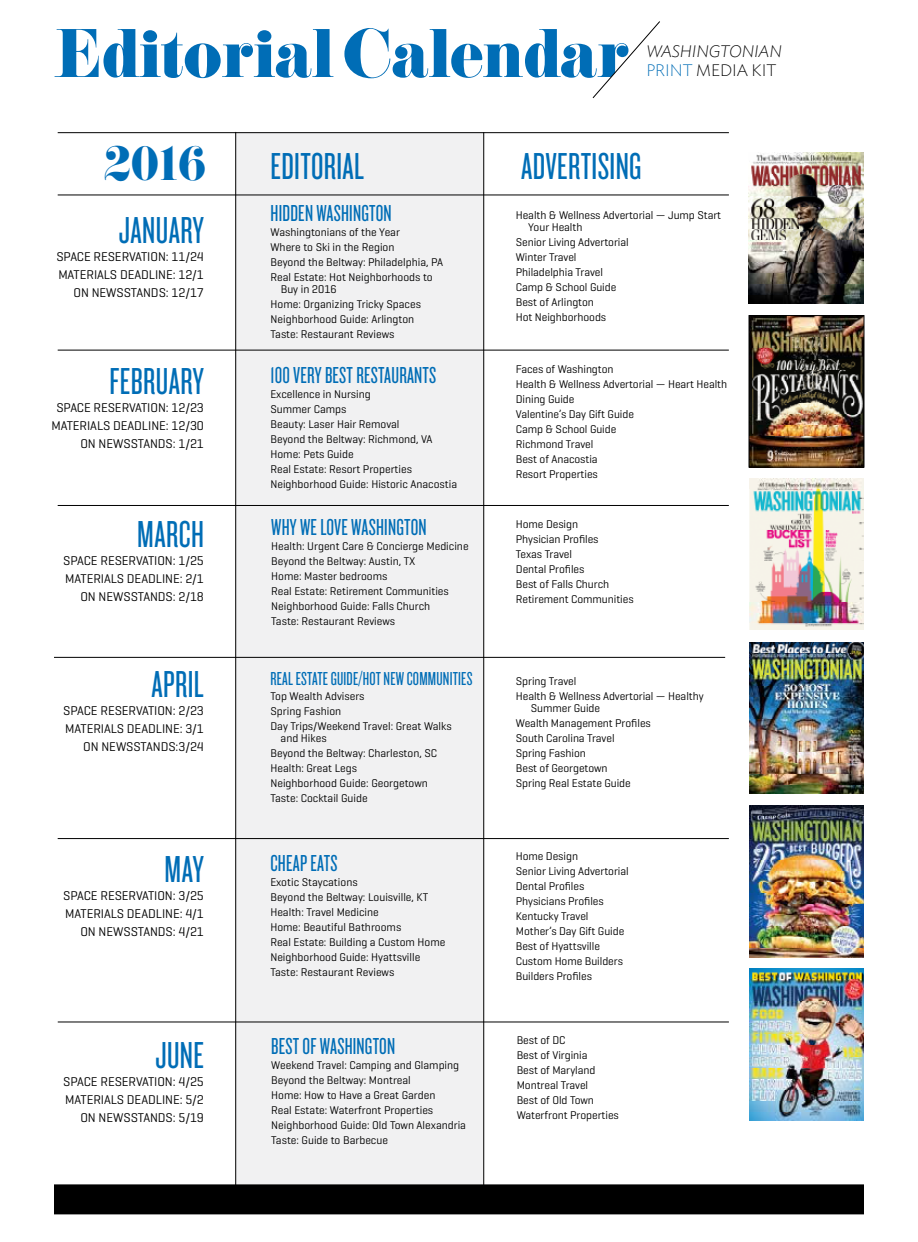
<style>
.page{position:relative;width:918px;height:1242px;background:#fff}
.page>*{position:absolute;margin:0;border:0;box-sizing:border-box;transform-origin:0 0}
.t1{font:60px "Eloquent JF";letter-spacing:-.01em;color:#006db6}
.t2{font:42px "Eloquent JF";color:#006db6}
.t3{font:39px "Knockout 27 Junior Bantamwt";letter-spacing:.01em;color:#006db6}
.t4{font:24px "Knockout 27 Junior Bantamwt";letter-spacing:.01em;color:#006db6}
.t5{font:19.5px "Knockout 27 Junior Bantamwt";letter-spacing:.01em;color:#006db6}
.t6{font:italic 200 16.5px/19.5px "Ideal Sans";color:#000}
.t7{font:12.9px/18px "Geogrotesque";letter-spacing:-.005em;color:#000;text-align:right}
.t8{font:11.4px/15px "Geogrotesque";letter-spacing:-.005em;color:#000}
.s1{font-style:normal;color:#006db6}
.s2{font-style:normal}
</style>
<div class="page">
<div style="left:236px;top:132px;width:248px;height:1067px;background:#f1f1f2"></div>
<hr style="left:483px;top:132px;width:1px;height:1067px;background:#000">
<div style="left:54px;top:1184px;width:810px;height:30px;background:#000"></div>
<hr style="left:58px;top:132px;width:671px;height:1px;background:#000">
<svg style="left:592px;top:21px;width:68px;height:78px"></svg>
<hr style="left:58px;top:195px;width:671px;height:1px;background:#000">
<hr style="left:235px;top:132px;width:1px;height:1067px;background:#000">
<hr style="left:58px;top:350px;width:671px;height:1px;background:#000">
<hr style="left:58px;top:505px;width:671px;height:1px;background:#000">
<hr style="left:54px;top:657px;width:671px;height:1px;background:#000">
<hr style="left:58px;top:838px;width:671px;height:1px;background:#000">
<hr style="left:58px;top:1022px;width:671px;height:1px;background:#000">
<img style="left:748px;top:152px;width:115px;height:152px">
<img style="left:749px;top:642px;width:115px;height:152px">
<img style="left:751px;top:317px;width:111px;height:148px">
<div style="left:749px;top:315px;width:115px;height:152px;border:1px solid #000"></div>
<img style="left:749px;top:479px;width:115px;height:150px">
<img style="left:749px;top:805px;width:115px;height:152px">
<img style="left:749px;top:969px;width:115px;height:151px">
<h1 class="t1" style="left:56px;top:14px;width:575px">Editorial Calendar</h1>
<h3 class="t6" style="left:646px;top:40px;width:137px">WASHINGTONIAN<br><span class="s1">PRINT</span> <span class="s2">MEDIA KIT</span></h3>
<h2 class="t2" style="left:104px;top:136px;width:104px">2016</h2>
<h3 class="t3" style="left:270px;top:143px;width:95px">EDITORIAL</h3>
<h3 class="t3" style="left:521px;top:143px;width:122px">ADVERTISING</h3>
<h3 class="t4" style="left:271px;top:199px;width:16px">HIDDEN</h3>
<h3 class="t4" style="left:316px;top:199px;width:19px">WASHINGTON</h3>
<p class="t8" style="left:271px;top:224px;width:174px">Washingtonians of the Year<br>Where to Ski in the Region<br>Beyond the Beltway: Philadelphia, PA<br>Real Estate: Hot Neighborhoods to</p>
<p class="t8" style="left:271px;top:281px;width:152px;text-indent:10px">Buy in 2016<br>Home: Organizing Tricky Spaces<br>Neighborhood Guide: Arlington<br>Taste: Restaurant Reviews</p>
<p class="t8" style="left:528px;top:208px;width:194px;line-height:12px;text-indent:-12px">Health &amp; Wellness Advertorial — Jump Start<br>Your Health</p>
<p class="t8" style="left:516px;top:234px;width:114px">Senior Living Advertorial<br>Winter Travel<br>Philadelphia Travel<br>Camp &amp; School Guide<br>Best of Arlington<br>Hot Neighborhoods</p>
<h3 class="t3" style="left:119px;top:207px;width:87px">JANUARY</h3>
<p class="t7" style="left:56px;top:247px;width:149px">SPACE RESERVATION: 11/24<br>MATERIALS DEADLINE: 12/1<br>ON NEWSSTANDS: 12/17</p>
<h3 class="t3" style="left:109px;top:359px;width:96px">FEBRUARY</h3>
<p class="t7" style="left:51px;top:398px;width:154px">SPACE RESERVATION: 12/23<br>MATERIALS DEADLINE: 12/30<br>ON NEWSSTANDS: 1/21</p>
<h3 class="t3" style="left:137px;top:512px;width:68px">MARCH</h3>
<p class="t7" style="left:63px;top:551px;width:142px">SPACE RESERVATION: 1/25<br>MATERIALS DEADLINE: 2/1<br>ON NEWSSTANDS: 2/18</p>
<h3 class="t3" style="left:151px;top:662px;width:54px">APRIL</h3>
<p class="t7" style="left:63px;top:701px;width:142px">SPACE RESERVATION: 2/23<br>MATERIALS DEADLINE: 3/1<br>ON NEWSSTANDS:3/24</p>
<h3 class="t3" style="left:165px;top:846px;width:41px">MAY</h3>
<p class="t7" style="left:63px;top:886px;width:142px">SPACE RESERVATION: 3/25<br>MATERIALS DEADLINE: 4/1<br>ON NEWSSTANDS: 4/21</p>
<h3 class="t3" style="left:155px;top:1032px;width:50px">JUNE</h3>
<p class="t7" style="left:63px;top:1072px;width:142px">SPACE RESERVATION: 4/25<br>MATERIALS DEADLINE: 5/2<br>ON NEWSSTANDS: 5/19</p>
<h3 class="t4" style="left:270px;top:361px;width:102px">100 VERY BEST RESTAURANTS</h3>
<p class="t8" style="left:270px;top:387px;width:188px">Excellence in Nursing<br>Summer Camps<br>Beauty: Laser Hair Removal<br>Beyond the Beltway: Richmond, VA<br>Home: Pets Guide<br>Real Estate: Resort Properties<br>Neighborhood Guide: Historic Anacostia</p>
<h3 class="t4" style="left:271px;top:513px;width:99px">WHY WE LOVE WASHINGTON</h3>
<p class="t8" style="left:271px;top:539px;width:199px">Health: Urgent Care &amp; Concierge Medicine<br>Beyond the Beltway: Austin, TX<br>Home: Master bedrooms<br>Real Estate: Retirement Communities<br>Neighborhood Guide: Falls Church<br>Taste: Restaurant Reviews</p>
<h3 class="t5" style="left:270px;top:668px;width:37px">REAL ESTATE</h3>
<h3 class="t5" style="left:331px;top:668px;width:89px">GUIDE/HOT NEW COMMUNITIES</h3>
<p class="t8" style="left:270px;top:689px;width:183px">Top Wealth Advisers<br>Spring Fashion<br>Day Trips/Weekend Travel: Great Walks</p>
<p class="t8" style="left:270px;top:731px;width:168px;text-indent:10px">and Hikes<br>Beyond the Beltway: Charleston, SC<br>Health: Great Legs<br>Neighborhood Guide: Georgetown<br>Taste: Cocktail Guide</p>
<h3 class="t4" style="left:270px;top:849px;width:55px">CHEAP EATS</h3>
<p class="t8" style="left:270px;top:874px;width:177px">Exotic Staycations<br>Beyond the Beltway: Louisville, KT<br>Health: Travel Medicine<br>Home: Beautiful Bathrooms<br>Real Estate: Building a Custom Home<br>Neighborhood Guide: Hyattsville<br>Taste: Restaurant Reviews</p>
<h3 class="t4" style="left:271px;top:1032px;width:126px">BEST OF WASHINGTON</h3>
<p class="t8" style="left:271px;top:1058px;width:196px">Weekend Travel: Camping and Glamping Beyond the Beltway: Montreal<br>Home: How to Have a Great Garden<br>Real Estate: Waterfront Properties Neighborhood Guide: Old Town Alexandria Taste: Guide to Barbecue</p>
<p class="t8" style="left:516px;top:361px;width:213px">Faces of Washington<br>Health &amp; Wellness Advertorial — Heart Health<br>Dining Guide<br>Valentine’s Day Gift Guide<br>Camp &amp; School Guide<br>Richmond Travel<br>Best of Anacostia<br>Resort Properties</p>
<p class="t8" style="left:516px;top:516px;width:119px">Home Design<br>Physician Profiles<br>Texas Travel<br>Dental Profiles<br>Best of Falls Church<br>Retirement Communities</p>
<p class="t8" style="left:516px;top:673px;width:189px">Spring Travel<br>Health &amp; Wellness Advertorial — Healthy</p>
<p class="t8" style="left:516px;top:700px;width:136px;text-indent:15px">Summer Guide<br>Wealth Management Profiles<br>South Carolina Travel<br>Spring Fashion<br>Best of Georgetown<br>Spring Real Estate Guide</p>
<p class="t8" style="left:516px;top:848px;width:114px">Home Design<br>Senior Living Advertorial<br>Dental Profiles<br>Physicians Profiles<br>Kentucky Travel<br>Mother’s Day Gift Guide<br>Best of Hyattsville<br>Custom Home Builders<br>Builders Profiles</p>
<p class="t8" style="left:517px;top:1032px;width:104px">Best of DC<br>Best of Virginia<br>Best of Maryland<br>Montreal Travel<br>Best of Old Town<br>Waterfront Properties</p>
</div>
